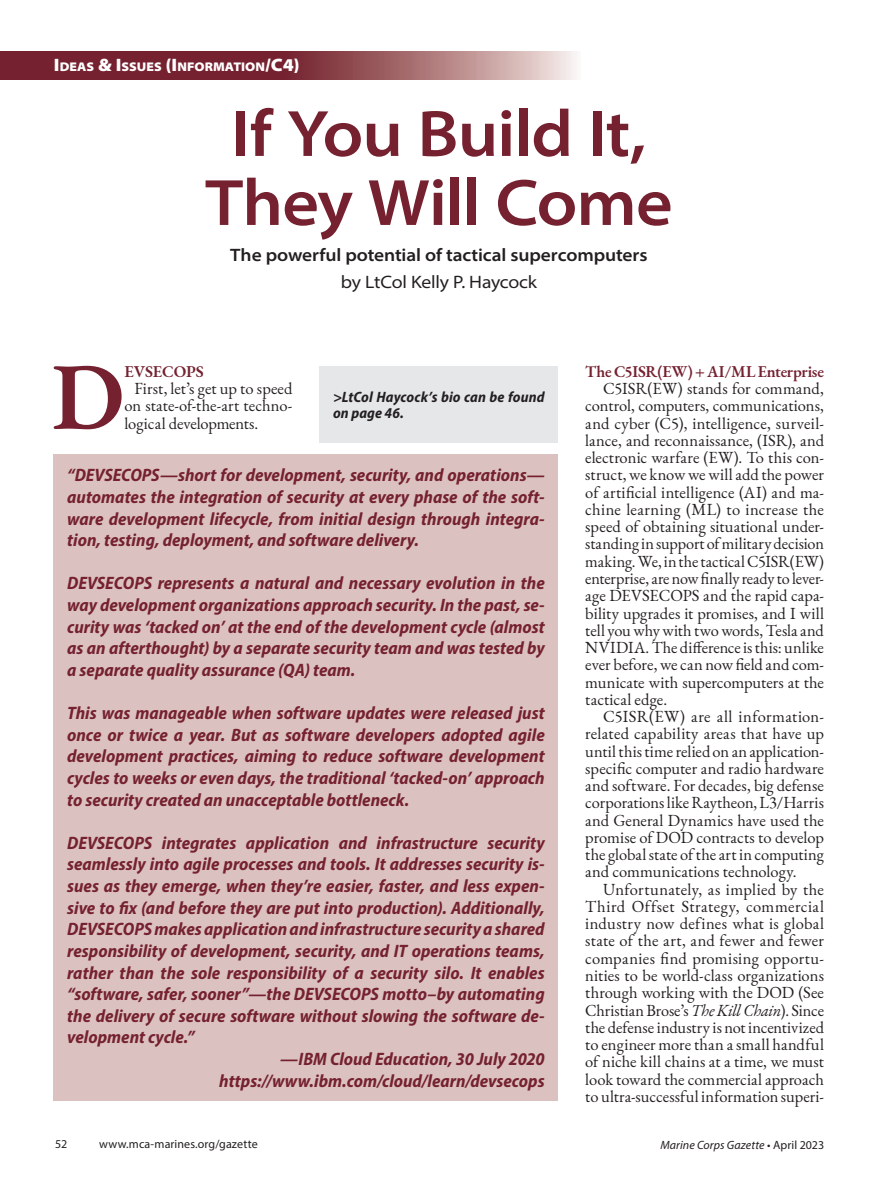
<style>
.page{position:relative;width:876px;height:1178px;background:#fff}
.page>*{position:absolute;margin:0;border:0;box-sizing:border-box;transform-origin:0 0}
.t1{font:600 95.25px "EB Garamond";color:#752130}
.t2{font:600 semi-expanded 66px/69px "Myriad Pro";letter-spacing:-.015em;color:#752130;text-align:center}
.t3{font:italic 700 semi-condensed 18px/21.6px "Myriad Pro";color:#752130;text-align:justify}
.t4{font:600 semi-expanded 18px "Myriad Pro";letter-spacing:-.005em;color:#231f20}
.t5{font:semi-expanded 18px "Myriad Pro";letter-spacing:-.015em;color:#231f20}
.t6{font:16.5px/17.2px "EB Garamond";color:#231f20;text-align:justify}
.t7{font:600 16.5px "EB Garamond";letter-spacing:-.015em;color:#752130}
.t8{font:italic 700 semi-condensed 15px/16.5px "Myriad Pro";letter-spacing:.01em;color:#231f20}
.t9{font:900 semi-expanded 12.6px "Myriad Pro";letter-spacing:.005em;color:#fff}
.t10{font:12px "Myriad Pro";letter-spacing:.01em;color:#231f20}
.t11{font:italic 12px "Myriad Pro";letter-spacing:.01em;color:#231f20}
.s1{font-size:18px}
.s2{font-style:italic}
.s3{font-style:normal}
</style>
<div class="page">
<svg style="left:0;top:52px;width:577px;height:28px;background:#935159"></svg>
<div style="left:319px;top:365px;width:239px;height:77px;background:#e6e7e9"></div>
<div style="left:54px;top:454px;width:504px;height:646px;background:#dbc2c0"></div>
<p class="t9" style="left:54px;top:58px;width:247px"><span class="s1">I</span>DEAS <span class="s1">&amp; I</span>SSUES <span class="s1">(I</span>NFORMATION<span class="s1">/C4)</span></p>
<h2 class="t2" style="left:205px;top:97px;width:469px">If You Build It,<br>They Will Come</h2>
<p class="t4" style="left:230px;top:243px;width:418px">The powerful potential of tactical supercomputers</p>
<p class="t5" style="left:340px;top:270px;width:198px">by LtCol Kelly P. Haycock</p>
<h1 class="t1" style="left:52px;top:331px;width:74px">D</h1>
<p class="t7" style="left:124px;top:360px;width:81px">EVSECOPS</p>
<p class="t6" style="left:124px;top:380px;width:169px;text-indent:10px">First, let’s get up to speed on state-of-the-art techno&shy;logical developments.</p>
<p class="t8" style="left:333px;top:387px;width:213px">&gt;LtCol Haycock’s bio can be found on page 46.</p>
<p class="t3" style="left:67px;top:464px;width:478px">“DEVSECOPS—short for development, security, and operations— automates the integration of security at every phase of the soft&shy;ware development lifecycle, from initial design through integra&shy;tion, testing, deployment, and software delivery.</p>
<p class="t3" style="left:67px;top:572px;width:479px">DEVSECOPS represents a natural and necessary evolution in the way development organizations approach security. In the past, se&shy;curity was ‘tacked on’ at the end of the development cycle (almost as an afterthought) by a separate security team and was tested by a separate quality assurance (QA) team.</p>
<p class="t3" style="left:67px;top:701px;width:479px">This was manageable when software updates were released just once or twice a year. But as software developers adopted agile development practices, aiming to reduce software development cycles to weeks or even days, the traditional ‘tacked-on’ approach to security created an unacceptable bottleneck.</p>
<p class="t3" style="left:67px;top:831px;width:479px">DEVSECOPS integrates application and infrastructure security</p>
<p class="t3" style="left:67px;top:852px;width:478px">seamlessly into agile processes and tools. It addresses security is-</p>
<p class="t3" style="left:67px;top:874px;width:478px">sues as they emerge, when they’re easier, faster, and less expen-</p>
<p class="t3" style="left:67px;top:896px;width:479px">sive to fix (and before they are put into production). Additionally,</p>
<p class="t3" style="left:67px;top:917px;width:478px">DEVSECOPS makes application and infrastructure security a shared</p>
<p class="t3" style="left:67px;top:939px;width:478px">responsibility of development, security, and IT operations teams,</p>
<p class="t3" style="left:67px;top:960px;width:479px">rather than the sole responsibility of a security silo. It enables</p>
<p class="t3" style="left:67px;top:982px;width:478px">“software, safer, sooner”—the DEVSECOPS motto–by automating</p>
<p class="t3" style="left:67px;top:1004px;width:478px">the delivery of secure software without slowing the software de-</p>
<p class="t3" style="left:67px;top:1025px;width:129px">velopment cycle.”</p>
<p class="t3" style="left:280px;top:1047px;width:266px">—IBM Cloud Education, 30 July 2020</p>
<p class="t3" style="left:219px;top:1068px;width:327px">https://www.ibm.com/cloud/learn/devsecops</p>
<p class="t7" style="left:585px;top:360px;width:240px">The C5ISR(EW) + AI/ML Enterprise</p>
<p class="t6" style="left:585px;top:380px;width:240px;text-indent:18px">C5ISR(EW) stands for command, control, computers, communications, and cyber (C5), intelligence, surveil&shy;lance, and reconnaissance, (ISR), and electronic warfare (EW). To this con&shy;struct, we know we will add the power of artificial intelligence (AI) and ma&shy;chine learning (ML) to increase the speed of obtaining situational under&shy;standing in support of military decision making. We, in the tactical C5ISR(EW) enterprise, are now finally ready to lever&shy;age DEVSECOPS and the rapid capa&shy;bility upgrades it promises, and I will tell you why with two words, Tesla and NVIDIA. The difference is this: unlike ever before, we can now field and com&shy;municate with supercomputers at the tactical edge.</p>
<p class="t6" style="left:585px;top:707px;width:240px;text-indent:18px">C5ISR(EW) are all information&shy;related capability areas that have up until this time relied on an application&shy;specific computer and radio hardware and software. For decades, big defense corporations like Raytheon, L3/Harris and General Dynamics have used the promise of DOD contracts to develop the global state of the art in computing and communications technology.</p>
<p class="t6" style="left:585px;top:880px;width:240px;text-indent:18px">Unfortunately, as implied by the Third Offset Strategy, commercial industry now defines what is global state of the art, and fewer and fewer companies find promising opportu&shy;nities to be world-class organizations through working with the DOD (See Christian Brose’s <span class="s2">The Kill Chain</span>). Since the defense industry is not incentivized to engineer more than a small handful of niche kill chains at a time, we must look toward the commercial approach to ultra-successful information superi-</p>
<p class="t10" style="left:55px;top:1136px;width:14px">52</p>
<p class="t10" style="left:99px;top:1136px;width:160px">www.mca-marines.org/gazette</p>
<p class="t11" style="left:660px;top:1136px;width:165px">Marine Corps Gazette <span class="s3">• April 2023</span></p>
</div>
